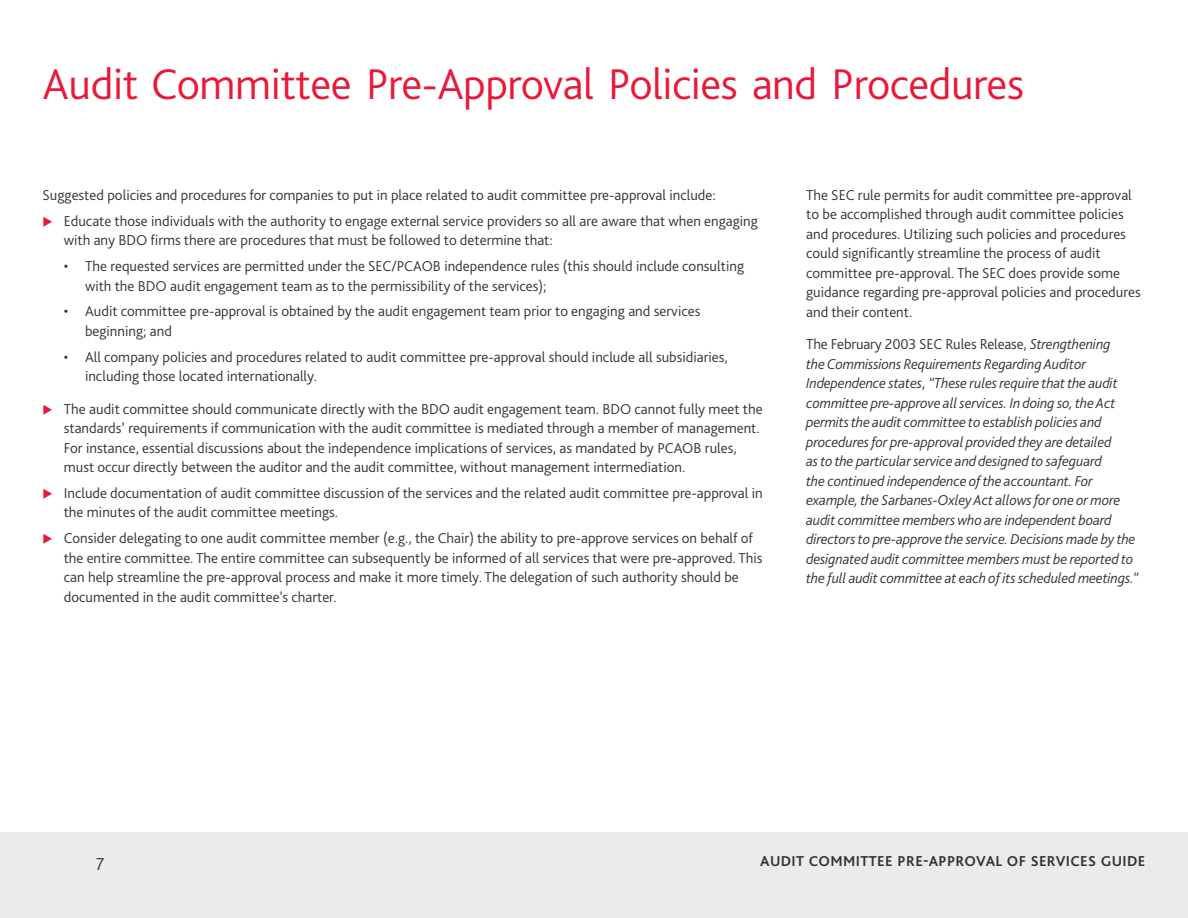
<style>
.page{position:relative;width:1188px;height:918px;background:#fff}
.page>*{position:absolute;margin:0;border:0;box-sizing:border-box;transform-origin:0 0}
.t1{font:300 45px "Bliss Pro";letter-spacing:-.01em;color:#e81a3b}
.t2{font:300 18px "Bliss Pro";color:#333}
.t3{font:300 15px/19.5px "Bliss Pro";color:#333}
.t4{font:italic 300 15px/19.5px "Bliss Pro";letter-spacing:-.01em;color:#333}
.t5{font:700 15px "Bliss Pro";letter-spacing:.025em;color:#333}
.s1{font-style:normal}
</style>
<div class="page">
<div style="left:0;top:833px;width:1188px;height:85px;background:#ebebeb"></div>
<h1 class="t1" style="left:43px;top:56px;width:983px">Audit Committee Pre-Approval Policies and Procedures</h1>
<p class="t3" style="left:64px;top:182px;width:696px;line-height:26px;text-indent:-21px">Suggested policies and procedures for companies to put in place related to audit committee pre-approval include:<br>Educate those individuals with the authority to engage external service providers so all are aware that when engaging</p>
<p class="t3" style="left:64px;top:230px;width:491px">with any BDO firms there are procedures that must be followed to determine that:</p>
<p class="t3" style="left:85px;top:256px;width:661px;text-indent:-21px">• The requested services are permitted under the SEC/PCAOB independence rules (this should include consulting with the BDO audit engagement team as to the permissibility of the services);</p>
<p class="t3" style="left:85px;top:301px;width:617px;text-indent:-21px">• Audit committee pre-approval is obtained by the audit engagement team prior to engaging and services beginning; and</p>
<p class="t3" style="left:85px;top:347px;width:644px;text-indent:-21px">• All company policies and procedures related to audit committee pre-approval should include all subsidiaries, including those located internationally.</p>
<p class="t3" style="left:64px;top:399px;width:700px">The audit committee should communicate directly with the BDO audit engagement team. BDO cannot fully meet the standards’ requirements if communication with the audit committee is mediated through a member of management.<br>For instance, essential discussions about the independence implications of services, as mandated by PCAOB rules, must occur directly between the auditor and the audit committee, without management intermediation.</p>
<p class="t3" style="left:64px;top:483px;width:700px">Include documentation of audit committee discussion of the services and the related audit committee pre-approval in the minutes of the audit committee meetings.</p>
<p class="t3" style="left:64px;top:528px;width:700px">Consider delegating to one audit committee member (e.g., the Chair) the ability to pre-approve services on behalf of the entire committee. The entire committee can subsequently be informed of all services that were pre-approved. This can help streamline the pre-approval process and make it more timely. The delegation of such authority should be documented in the audit committee’s charter.</p>
<p class="t3" style="left:806px;top:185px;width:336px">The SEC rule permits for audit committee pre-approval to be accomplished through audit committee policies and procedures. Utilizing such policies and procedures could significantly streamline the process of audit committee pre-approval. The SEC does provide some guidance regarding pre-approval policies and procedures and their content.</p>
<p class="t4" style="left:806px;top:334px;width:334px"><span class="s1">The February 2003 SEC Rules Release,</span> Strengthening<br>the Commissions Requirements Regarding Auditor Independence states<span class="s1">,</span> “These rules require that the audit committee pre-approve all services. In doing so, the Act permits the audit committee to establish policies and procedures for pre-approval provided they are detailed<br>as to the particular service and designed to safeguard<br>the continued independence of the accountant. For example, the Sarbanes-Oxley Act allows for one or more audit committee members who are independent board directors to pre-approve the service. Decisions made by the designated audit committee members must be reported to the full audit committee at each of its scheduled meetings.”</p>
<p class="t2" style="left:96px;top:853px;width:10px">7</p>
<p class="t5" style="left:760px;top:851px;width:387px">AUDIT COMMITTEE PRE-APPROVAL OF SERVICES GUIDE</p>
</div>
